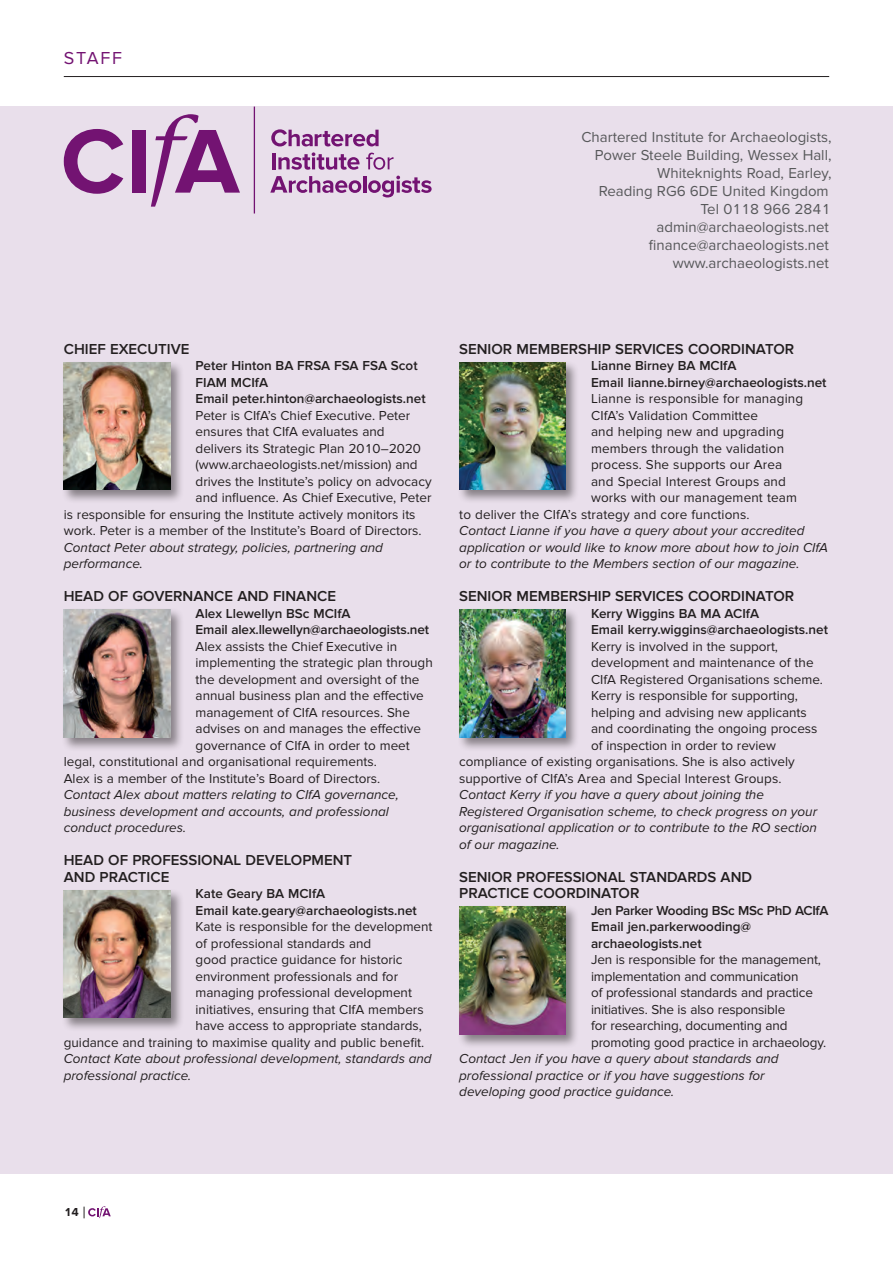
<style>
.page{position:relative;width:893px;height:1263px;background:#fff}
.page>*{position:absolute;margin:0;border:0;box-sizing:border-box;transform-origin:0 0}
.t1{font:18px "Proxima Nova";letter-spacing:.095em;color:#731372}
.t2{font:15px/18px "Proxima Nova";color:#57585a;text-align:right}
.t3{font:600 15px/16.5px "Proxima Nova";color:#231f20}
.t4{font:13.5px/16.5px "Proxima Nova";color:#231f20}
.t5{font:italic 13.5px/16.5px "Proxima Nova";color:#231f20}
.t6{font:600 13.5px/16.5px "Proxima Nova";color:#231f20}
.t7{font:700 12px "Proxima Nova";color:#231f20}
.s1{font-weight:400;font-size:16.5px}
</style>
<div class="page">
<svg style="left:88px;top:1206px;width:23px;height:12px"></svg>
<hr style="left:64px;top:76px;width:765px;height:1px;background:#231f20">
<div style="left:0;top:106px;width:893px;height:1068px;background:#e9dfeb"></div>
<svg style="left:64px;top:129px;width:59px;height:65px"></svg>
<div style="left:132px;top:130px;width:13px;height:63px;background:#731372"></div>
<svg style="left:151px;top:114px;width:89px;height:93px"></svg>
<hr style="left:254px;top:107px;width:1px;height:106px;background:#731372">
<svg style="left:271px;top:129px;width:108px;height:17px"></svg>
<hr style="left:272px;top:153px;width:4px;height:16px;background:#731372">
<svg style="left:278px;top:152px;width:81px;height:18px"></svg>
<svg style="left:366px;top:153px;width:27px;height:17px"></svg>
<svg style="left:270px;top:176px;width:91px;height:17px"></svg>
<hr style="left:363px;top:176px;width:3px;height:17px;background:#731372">
<svg style="left:368px;top:176px;width:64px;height:21px"></svg>
<div style="left:62px;top:360px;width:122px;height:144px;background:#231f20;opacity:.5"></div>
<img style="left:64px;top:362px;width:106px;height:128px">
<div style="left:62px;top:608px;width:122px;height:144px;background:#231f20;opacity:.5"></div>
<img style="left:64px;top:610px;width:106px;height:127px">
<div style="left:62px;top:888px;width:122px;height:144px;background:#231f20;opacity:.5"></div>
<img style="left:64px;top:890px;width:106px;height:128px">
<div style="left:457px;top:360px;width:123px;height:144px;background:#231f20;opacity:.5"></div>
<img style="left:459px;top:362px;width:107px;height:128px">
<div style="left:457px;top:608px;width:123px;height:144px;background:#231f20;opacity:.5"></div>
<img style="left:459px;top:610px;width:107px;height:127px">
<div style="left:457px;top:905px;width:123px;height:144px;background:#231f20;opacity:.5"></div>
<img style="left:459px;top:907px;width:107px;height:127px">
<h1 class="t1" style="left:64px;top:47px;width:60px">STAFF</h1>
<p class="t2" style="left:581px;top:128px;width:252px">Chartered Institute for Archaeologists,<br>Power Steele Building, Wessex Hall,<br>Whiteknights Road, Earley,<br>Reading RG6 6DE United Kingdom<br>Tel 0118 966 2841 admin@archaeologists.net finance@archaeologists.net www.archaeologists.net</p>
<p class="t3" style="left:64px;top:341px;width:127px">CHIEF EXECUTIVE</p>
<p class="t6" style="left:196px;top:358px;width:232px">Peter Hinton BA FRSA FSA FSA Scot<br>FIAM MCIfA<br>Email peter.hinton@archaeologists.net</p>
<p class="t4" style="left:196px;top:407px;width:216px">Peter is CIfA’s Chief Executive. Peter</p>
<p class="t4" style="left:196px;top:424px;width:191px">ensures that CIfA evaluates and</p>
<p class="t4" style="left:196px;top:440px;width:227px">delivers its Strategic Plan 2010–2020</p>
<p class="t4" style="left:196px;top:457px;width:224px">(www.archaeologists.net/mission) and</p>
<p class="t4" style="left:196px;top:473px;width:238px">drives the Institute’s policy on advocacy</p>
<p class="t4" style="left:196px;top:490px;width:237px">and influence. As Chief Executive, Peter</p>
<p class="t4" style="left:64px;top:506px;width:353px">is responsible for ensuring the Institute actively monitors its</p>
<p class="t4" style="left:64px;top:523px;width:359px">work. Peter is a member of the Institute’s Board of Directors.</p>
<p class="t5" style="left:64px;top:539px;width:321px">Contact Peter about strategy, policies, partnering and performance.</p>
<p class="t3" style="left:64px;top:588px;width:274px">HEAD OF GOVERNANCE AND FINANCE</p>
<p class="t6" style="left:196px;top:605px;width:235px">Alex Llewellyn BSc MCIfA<br>Email alex.llewellyn@archaeologists.net</p>
<p class="t4" style="left:196px;top:638px;width:203px">Alex assists the Chief Executive in</p>
<p class="t4" style="left:196px;top:655px;width:239px">implementing the strategic plan through</p>
<p class="t4" style="left:196px;top:671px;width:225px">the development and oversight of the</p>
<p class="t4" style="left:196px;top:688px;width:230px">annual business plan and the effective</p>
<p class="t4" style="left:196px;top:704px;width:216px">management of CIfA resources. She</p>
<p class="t4" style="left:196px;top:721px;width:227px">advises on and manages the effective</p>
<p class="t4" style="left:196px;top:737px;width:216px">governance of CIfA in order to meet</p>
<p class="t4" style="left:64px;top:754px;width:314px">legal, constitutional and organisational requirements.</p>
<p class="t4" style="left:64px;top:770px;width:318px">Alex is a member of the Institute’s Board of Directors.</p>
<p class="t5" style="left:64px;top:787px;width:337px">Contact Alex about matters relating to CIfA governance, business development and accounts, and professional conduct procedures.</p>
<p class="t3" style="left:64px;top:852px;width:290px">HEAD OF PROFESSIONAL DEVELOPMENT<br>AND PRACTICE</p>
<p class="t6" style="left:196px;top:886px;width:223px">Kate Geary BA MCIfA<br>Email kate.geary@archaeologists.net</p>
<p class="t4" style="left:196px;top:919px;width:238px">Kate is responsible for the development</p>
<p class="t4" style="left:196px;top:935px;width:177px">of professional standards and</p>
<p class="t4" style="left:196px;top:952px;width:209px">good practice guidance for historic</p>
<p class="t4" style="left:196px;top:968px;width:204px">environment professionals and for</p>
<p class="t4" style="left:196px;top:985px;width:218px">managing professional development</p>
<p class="t4" style="left:196px;top:1001px;width:230px">initiatives, ensuring that CIfA members</p>
<p class="t4" style="left:196px;top:1018px;width:228px">have access to appropriate standards,</p>
<p class="t4" style="left:64px;top:1034px;width:362px">guidance and training to maximise quality and public benefit.</p>
<p class="t5" style="left:64px;top:1051px;width:369px">Contact Kate about professional development, standards and professional practice.</p>
<p class="t3" style="left:459px;top:341px;width:336px">SENIOR MEMBERSHIP SERVICES COORDINATOR</p>
<p class="t6" style="left:591px;top:358px;width:237px">Lianne Birney BA MCIfA<br>Email lianne.birney@archaeologists.net</p>
<p class="t4" style="left:591px;top:391px;width:214px">Lianne is responsible for managing</p>
<p class="t4" style="left:591px;top:407px;width:169px">CIfA’s Validation Committee</p>
<p class="t4" style="left:591px;top:424px;width:195px">and helping new and upgrading</p>
<p class="t4" style="left:591px;top:440px;width:195px">members through the validation</p>
<p class="t4" style="left:591px;top:457px;width:193px">process. She supports our Area</p>
<p class="t4" style="left:591px;top:473px;width:196px">and Special Interest Groups and</p>
<p class="t4" style="left:591px;top:490px;width:207px">works with our management team</p>
<p class="t4" style="left:459px;top:506px;width:292px">to deliver the CIfA’s strategy and core functions.</p>
<p class="t5" style="left:459px;top:523px;width:370px">Contact Lianne if you have a query about your accredited application or would like to know more about how to join CIfA or to contribute to the Members section of our magazine.</p>
<p class="t3" style="left:459px;top:588px;width:336px">SENIOR MEMBERSHIP SERVICES COORDINATOR</p>
<p class="t6" style="left:591px;top:605px;width:238px">Kerry Wiggins BA MA ACIfA<br>Email kerry.wiggins@archaeologists.net</p>
<p class="t4" style="left:591px;top:638px;width:189px">Kerry is involved in the support,</p>
<p class="t4" style="left:591px;top:655px;width:224px">development and maintenance of the</p>
<p class="t4" style="left:591px;top:671px;width:233px">CIfA Registered Organisations scheme.</p>
<p class="t4" style="left:591px;top:688px;width:208px">Kerry is responsible for supporting,</p>
<p class="t4" style="left:591px;top:704px;width:217px">helping and advising new applicants</p>
<p class="t4" style="left:591px;top:721px;width:228px">and coordinating the ongoing process</p>
<p class="t4" style="left:591px;top:737px;width:187px">of inspection in order to review</p>
<p class="t4" style="left:459px;top:754px;width:337px">compliance of existing organisations. She is also actively</p>
<p class="t4" style="left:459px;top:770px;width:324px">supportive of CIfA’s Area and Special Interest Groups.</p>
<p class="t5" style="left:459px;top:787px;width:359px">Contact Kerry if you have a query about joining the Registered Organisation scheme, to check progress on your organisational application or to contribute to the RO section of our magazine.</p>
<p class="t3" style="left:459px;top:869px;width:294px">SENIOR PROFESSIONAL STANDARDS AND<br>PRACTICE COORDINATOR</p>
<p class="t6" style="left:591px;top:902px;width:239px">Jen Parker Wooding BSc MSc PhD ACIfA<br>Email jen.parkerwooding@ archaeologists.net</p>
<p class="t4" style="left:591px;top:952px;width:237px">Jen is responsible for the management, implementation and communication<br>of professional standards and practice initiatives. She is also responsible<br>for researching, documenting and promoting good practice in archaeology.</p>
<p class="t5" style="left:459px;top:1051px;width:321px">Contact Jen if you have a query about standards and professional practice or if you have suggestions for developing good practice guidance.</p>
<p class="t7" style="left:64px;top:1205px;width:23px">14 <span class="s1">|</span></p>
</div>
